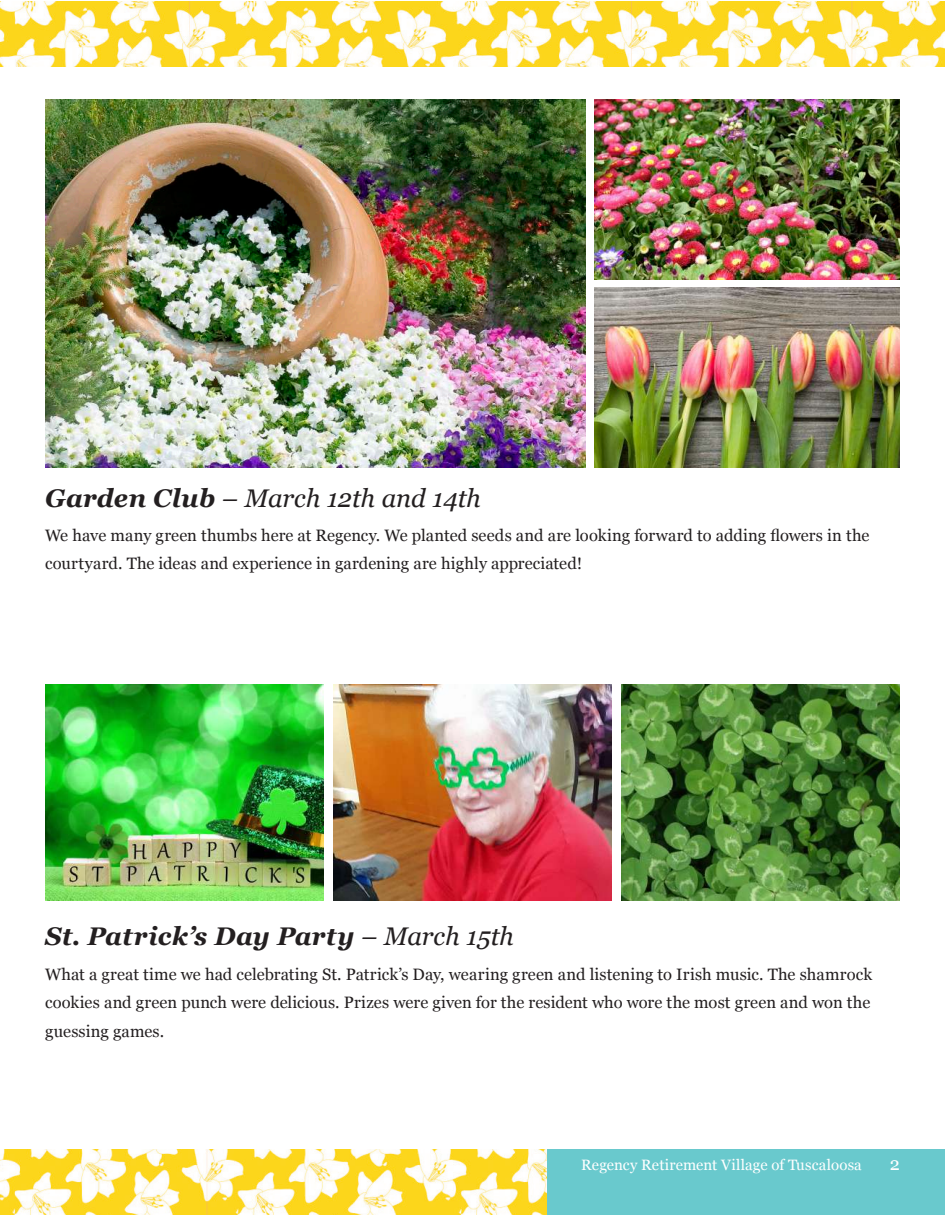
<style>
.page{position:relative;width:945px;height:1215px;background:#fff}
.page>*{position:absolute;margin:0;border:0;box-sizing:border-box;transform-origin:0 0}
.t1{font:italic 700 25.5px "Georgia";letter-spacing:.005em;color:#231f20}
.t2{font:italic 25.5px "Georgia";letter-spacing:-.005em;color:#231f20}
.t3{font:18px "Georgia";color:#fff}
.t4{font:16.5px/28.5px "Georgia";letter-spacing:.005em;color:#231f20}
.t5{font:15px "Georgia";letter-spacing:.01em;color:#fff}
.s1{font-weight:700}
.s2{font-weight:400}
</style>
<div class="page">
<img style="left:0;top:2px;width:945px;height:64px">
<img style="left:0;top:1149px;width:547px;height:66px">
<div style="left:547px;top:1149px;width:398px;height:66px;background:#69c9cd"></div>
<img style="left:45px;top:100px;width:540px;height:368px">
<img style="left:595px;top:100px;width:305px;height:179px">
<img style="left:595px;top:288px;width:305px;height:180px">
<img style="left:45px;top:684px;width:278px;height:216px">
<img style="left:334px;top:684px;width:278px;height:216px">
<img style="left:622px;top:684px;width:278px;height:216px">
<h1 class="t2" style="left:45px;top:479px;width:437px"><span class="s1">Garden Club</span> – March 12th and 14th</h1>
<p class="t4" style="left:45px;top:520px;width:826px">We have many green thumbs here at Regency. We planted seeds and are looking forward to adding flowers in the courtyard. The ideas and experience in gardening are highly appreciated!</p>
<h1 class="t1" style="left:45px;top:918px;width:470px">St. Patrick’s Day Party <span class="s2">– March 15th</span></h1>
<p class="t4" style="left:45px;top:959px;width:829px;text-align:justify">What a great time we had celebrating St. Patrick’s Day, wearing green and listening to Irish music. The shamrock cookies and green punch were delicious. Prizes were given for the resident who wore the most green and won the guessing games.</p>
<p class="t5" style="left:581px;top:1154px;width:282px">Regency Retirement Village of Tuscaloosa</p>
<p class="t3" style="left:890px;top:1151px;width:12px">2</p>
</div>
